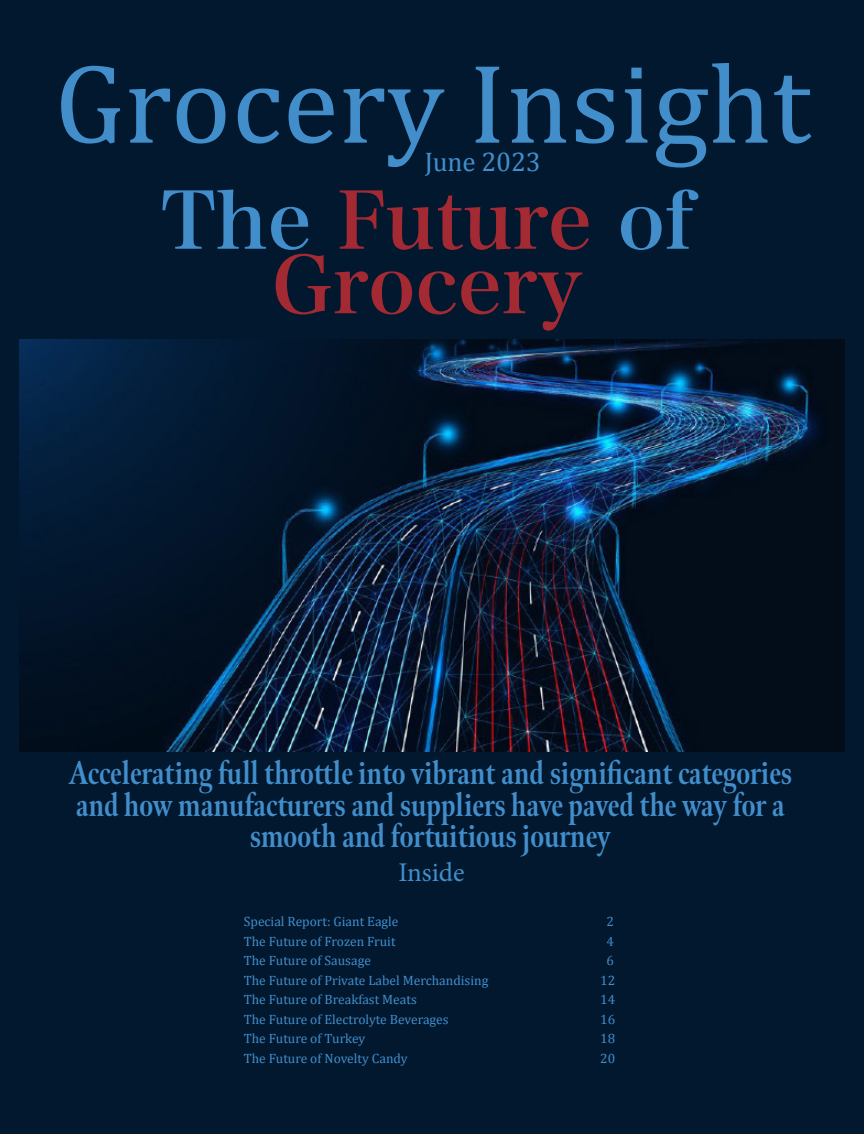
<style>
.page{position:relative;width:864px;height:1134px;background:#02182f}
.page>*{position:absolute;margin:0;border:0;box-sizing:border-box;transform-origin:0 0}
.t1{font:114px "Cambria";letter-spacing:.005em;color:#428ecb}
.t2{font:78px "Hira Min Pro W6";color:#a32933}
.t3{font:700 extra-condensed 33px/31.5px "Meno Display";color:#428ecb;text-align:center}
.t4{font:27px "Cambria";letter-spacing:-.005em;color:#428ecb}
.t5{font:27px "Minion Pro";color:#428ecb}
.BodyText{font:13.5px "Cambria";color:#428ecb}
.s1{color:#428ecb}
</style>
<div class="page">
<img style="left:19px;top:339px;width:825px;height:413px">
<p class="t1" style="left:55px;top:34px;width:758px">Grocery Insight</p>
<p class="t4" style="left:425px;top:146px;width:118px">June 2023</p>
<p class="t2" style="left:161px;top:152px;width:533px"><span class="s1">The</span> Future <span class="s1">of</span></p>
<p class="t2" style="left:271px;top:217px;width:313px">Grocery</p>
<p class="t3" style="left:68px;top:758px;width:725px">Accelerating full throttle into vibrant and significant categories and how manufacturers and suppliers have paved the way for a smooth and fortuitious journey</p>
<p class="t5" style="left:398px;top:854px;width:68px">Inside</p>
<p class="BodyText" style="left:244px;top:913px;width:156px">Special Report: Giant Eagle</p>
<p class="BodyText" style="left:606px;top:913px;width:9px">2</p>
<p class="BodyText" style="left:244px;top:933px;width:153px">The Future of Frozen Fruit</p>
<p class="BodyText" style="left:606px;top:933px;width:9px">4</p>
<p class="BodyText" style="left:244px;top:952px;width:129px">The Future of Sausage</p>
<p class="BodyText" style="left:606px;top:952px;width:9px">6</p>
<p class="BodyText" style="left:244px;top:972px;width:246px">The Future of Private Label Merchandising</p>
<p class="BodyText" style="left:600px;top:972px;width:16px">12</p>
<p class="BodyText" style="left:244px;top:991px;width:175px">The Future of Breakfast Meats</p>
<p class="BodyText" style="left:600px;top:991px;width:16px">14</p>
<p class="BodyText" style="left:244px;top:1011px;width:206px">The Future of Electrolyte Beverages</p>
<p class="BodyText" style="left:600px;top:1011px;width:16px">16</p>
<p class="BodyText" style="left:244px;top:1030px;width:123px">The Future of Turkey</p>
<p class="BodyText" style="left:600px;top:1030px;width:16px">18</p>
<p class="BodyText" style="left:244px;top:1050px;width:165px">The Future of Novelty Candy</p>
<p class="BodyText" style="left:600px;top:1050px;width:16px">20</p>
</div>
